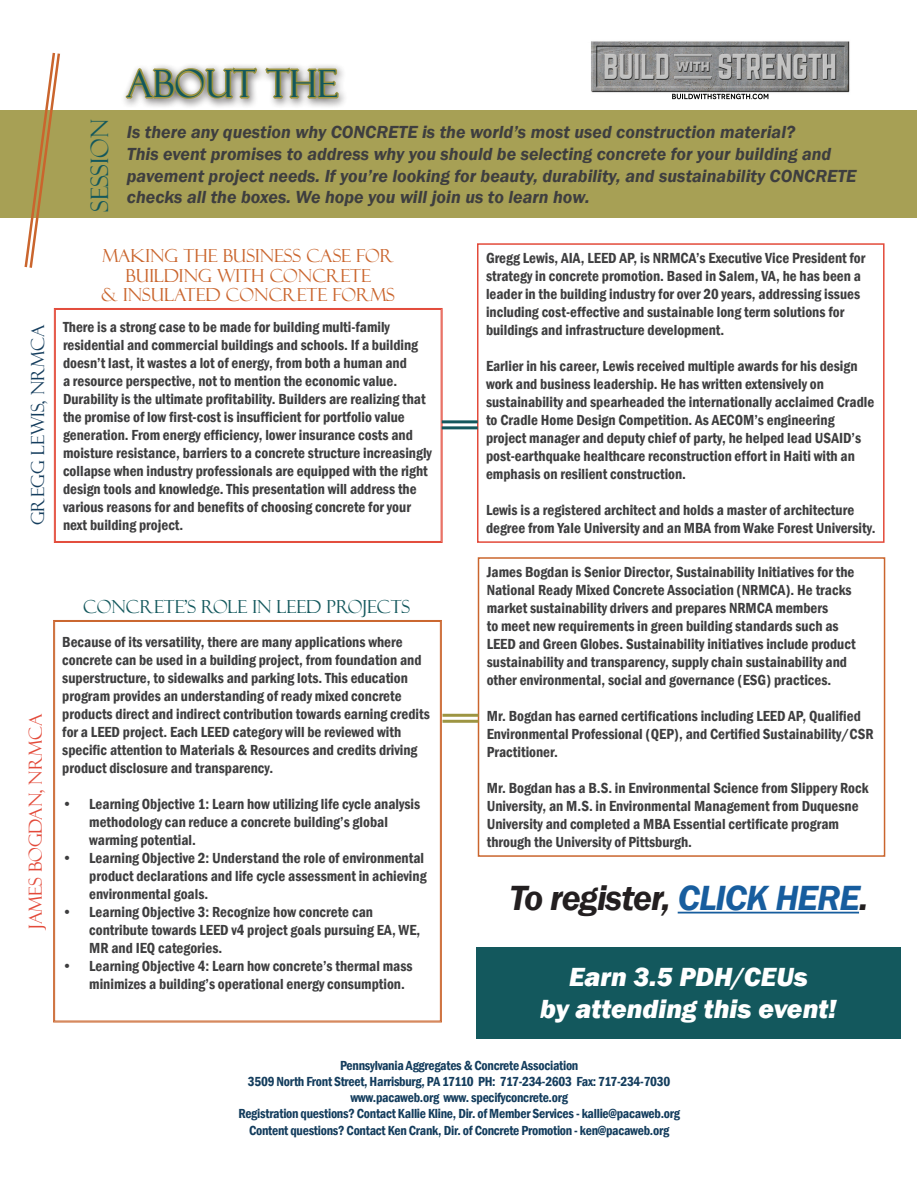
<style>
.page{position:relative;width:918px;height:1188px;background:#fff}
.page>*{position:absolute;margin:0;border:0;box-sizing:border-box;transform-origin:0 0}
.t1{font:37.5px "Felix Titling";color:#13585d}
.t2{font:italic 600 36px "Franklin Gothic";letter-spacing:-.03em;color:#231f20}
.t3{font:italic 800 27px/32.4px "Franklin Gothic";color:#fff;text-align:center}
.t4{font:24px "Felix Titling";color:#13585d}
.t5{font:italic 600 18px/21.6px "Franklin Gothic";color:#3e3e3f}
.t6{font:18px "Felix Titling";color:#ca652d}
.t7{font:18px "Felix Titling";color:#13585d}
.t8{font:18px "Felix Titling";color:#e34a3a}
.t9{font:18px "Felix Titling";color:#143d5d}
.t10{font:600 condensed 15px/18px "Franklin Gothic";color:#3e3e3f}
.t11{font:600 condensed 13.5px "Franklin Gothic";letter-spacing:-.02em;color:#143d5d}
.s1{color:#175d9e}
</style>
<div class="page">
<img style="left:591px;top:41px;width:259px;height:59px">
<img style="left:605px;top:54px;width:64px;height:25px">
<img style="left:676px;top:62px;width:33px;height:9px">
<img style="left:674px;top:55px;width:38px;height:2px">
<img style="left:674px;top:77px;width:38px;height:2px">
<img style="left:719px;top:54px;width:117px;height:25px">
<img style="left:684px;top:94px;width:84px;height:5px">
<div style="left:1px;top:111px;width:916px;height:107px;background:#a7a055"></div>
<div style="left:120px;top:63px;width:228px;height:46px;background:#231f20;opacity:.75"></div>
<svg style="left:124px;top:65px;width:216px;height:36px"></svg>
<svg style="left:23px;top:52px;width:39px;height:216px"></svg>
<div style="left:477px;top:243px;width:408px;height:300px;border:2px solid #e34a3a"></div>
<hr style="left:678px;top:912px;width:181px;height:2px;background:#175d9e">
<svg style="left:54px;top:308px;width:389px;height:235px"></svg>
<div style="left:55px;top:309px;width:386px;height:233px;border:1px solid #e34a3a"></div>
<hr style="left:442px;top:420px;width:36px;height:3px;background:#13585d">
<hr style="left:442px;top:426px;width:36px;height:3px;background:#13585d">
<svg style="left:53px;top:620px;width:389px;height:403px"></svg>
<div style="left:55px;top:621px;width:386px;height:400px;border:1px solid #ca652d"></div>
<div style="left:478px;top:557px;width:407px;height:300px;border:2px solid #ca652d"></div>
<hr style="left:442px;top:714px;width:36px;height:3px;background:#9d9542">
<hr style="left:442px;top:720px;width:36px;height:3px;background:#9d9542">
<div style="left:476px;top:947px;width:425px;height:92px;background:#13585d"></div>
<h3 class="t4" style="left:86px;top:212px;width:94px;rotate:-90deg">SESSION</h3>
<p class="t1" style="left:127px;top:62px;width:212px">ABOUT THE</p>
<p class="t5" style="left:127px;top:122px;width:731px">Is there any question why CONCRETE is the world’s most used construction material?<br>This event promises to address why you should be selecting concrete for your building and pavement project needs. If you’re looking for beauty, durability, and sustainability CONCRETE checks all the boxes. We hope you will join us to learn how.</p>
<p class="t9" style="left:27px;top:525px;width:202px;rotate:-90deg">GREGG LEWIS, NRMCA</p>
<p class="t8" style="left:25px;top:929px;width:216px;rotate:-90deg">JAMES BOGDAN, NRMCA</p>
<p class="t6" style="left:102px;top:246px;width:293px">MAKING THE BUSINESS CASE FOR</p>
<p class="t6" style="left:126px;top:265px;width:247px">BUILDING WITH CONCRETE</p>
<p class="t6" style="left:102px;top:285px;width:295px">&amp; INSULATED CONCRETE FORMS</p>
<p class="t10" style="left:63px;top:318px;width:370px">There is a strong case to be made for building multi-family residential and commercial buildings and schools. If a building doesn’t last, it wastes a lot of energy, from both a human and<br>a resource perspective, not to mention the economic value.<br>Durability is the ultimate profitability. Builders are realizing that the promise of low first-cost is insufficient for portfolio value generation. From energy efficiency, lower insurance costs and moisture resistance, barriers to a concrete structure increasingly collapse when industry professionals are equipped with the right design tools and knowledge. This presentation will address the various reasons for and benefits of choosing concrete for your next building project.</p>
<p class="t7" style="left:83px;top:596px;width:329px">CONCRETE’S ROLE IN LEED PROJECTS</p>
<p class="t10" style="left:62px;top:632px;width:369px">Because of its versatility, there are many applications where concrete can be used in a building project, from foundation and superstructure, to sidewalks and parking lots. This education program provides an understanding of ready mixed concrete products direct and indirect contribution towards earning credits for a LEED project. Each LEED category will be reviewed with specific attention to Materials &amp; Resources and credits driving product disclosure and transparency.</p>
<p class="t10" style="left:89px;top:794px;width:333px;text-indent:-27px">• Learning Objective 1: Learn how utilizing life cycle analysis methodology can reduce a concrete building’s global warming potential.</p>
<p class="t10" style="left:89px;top:848px;width:339px;text-indent:-27px">• Learning Objective 2: Understand the role of environmental product declarations and life cycle assessment in achieving environmental goals.</p>
<p class="t10" style="left:89px;top:902px;width:333px;text-indent:-27px">• Learning Objective 3: Recognize how concrete can contribute towards LEED v4 project goals pursuing EA, WE,<br>MR and IEQ categories.</p>
<p class="t10" style="left:89px;top:956px;width:325px;text-indent:-27px">• Learning Objective 4: Learn how concrete’s thermal mass minimizes a building’s operational energy consumption.</p>
<p class="t10" style="left:486px;top:249px;width:381px">Gregg Lewis, AIA, LEED AP, is NRMCA’s Executive Vice President for strategy in concrete promotion. Based in Salem, VA, he has been a leader in the building industry for over 20 years, addressing issues including cost-effective and sustainable long term solutions for buildings and infrastructure development.</p>
<p class="t10" style="left:486px;top:357px;width:390px">Earlier in his career, Lewis received multiple awards for his design work and business leadership. He has written extensively on sustainability and spearheaded the internationally acclaimed Cradle to Cradle Home Design Competition. As AECOM’s engineering project manager and deputy chief of party, he helped lead USAID’s post-earthquake healthcare reconstruction effort in Haiti with an emphasis on resilient construction.</p>
<p class="t10" style="left:486px;top:501px;width:391px">Lewis is a registered architect and holds a master of architecture degree from Yale University and an MBA from Wake Forest University.</p>
<p class="t10" style="left:487px;top:563px;width:370px">James Bogdan is Senior Director, Sustainability Initiatives for the National Ready Mixed Concrete Association (NRMCA). He tracks market sustainability drivers and prepares NRMCA members<br>to meet new requirements in green building standards such as LEED and Green Globes. Sustainability initiatives include product sustainability and transparency, supply chain sustainability and other environmental, social and governance (ESG) practices.</p>
<p class="t10" style="left:487px;top:707px;width:388px">Mr. Bogdan has earned certifications including LEED AP, Qualified<br>Environmental Professional (QEP), and Certified Sustainability/CSR<br>Practitioner.</p>
<p class="t10" style="left:487px;top:779px;width:384px">Mr. Bogdan has a B.S. in Environmental Science from Slippery Rock University, an M.S. in Environmental Management from Duquesne University and completed a MBA Essential certificate program through the University of Pittsburgh.</p>
<p class="t2" style="left:509px;top:875px;width:360px">To register, <span class="s1">CLICK HERE</span>.</p>
<p class="t3" style="left:540px;top:961px;width:298px">Earn 3.5 PDH/CEUs<br>by attending this event!</p>
<p class="t11" style="left:340px;top:1056px;width:240px">Pennsylvania Aggregates &amp; Concrete Association</p>
<p class="t11" style="left:248px;top:1073px;width:424px">3509 North Front Street, Harrisburg, PA 17110 PH: 717-234-2603 Fax: 717-234-7030</p>
<p class="t11" style="left:350px;top:1089px;width:219px">www.pacaweb.org www. specifyconcrete.org</p>
<p class="t11" style="left:238px;top:1105px;width:443px">Registration questions? Contact Kallie Kline, Dir. of Member Services - kallie@pacaweb.org</p>
<p class="t11" style="left:249px;top:1121px;width:422px">Content questions? Contact Ken Crank, Dir. of Concrete Promotion - ken@pacaweb.org</p>
</div>
